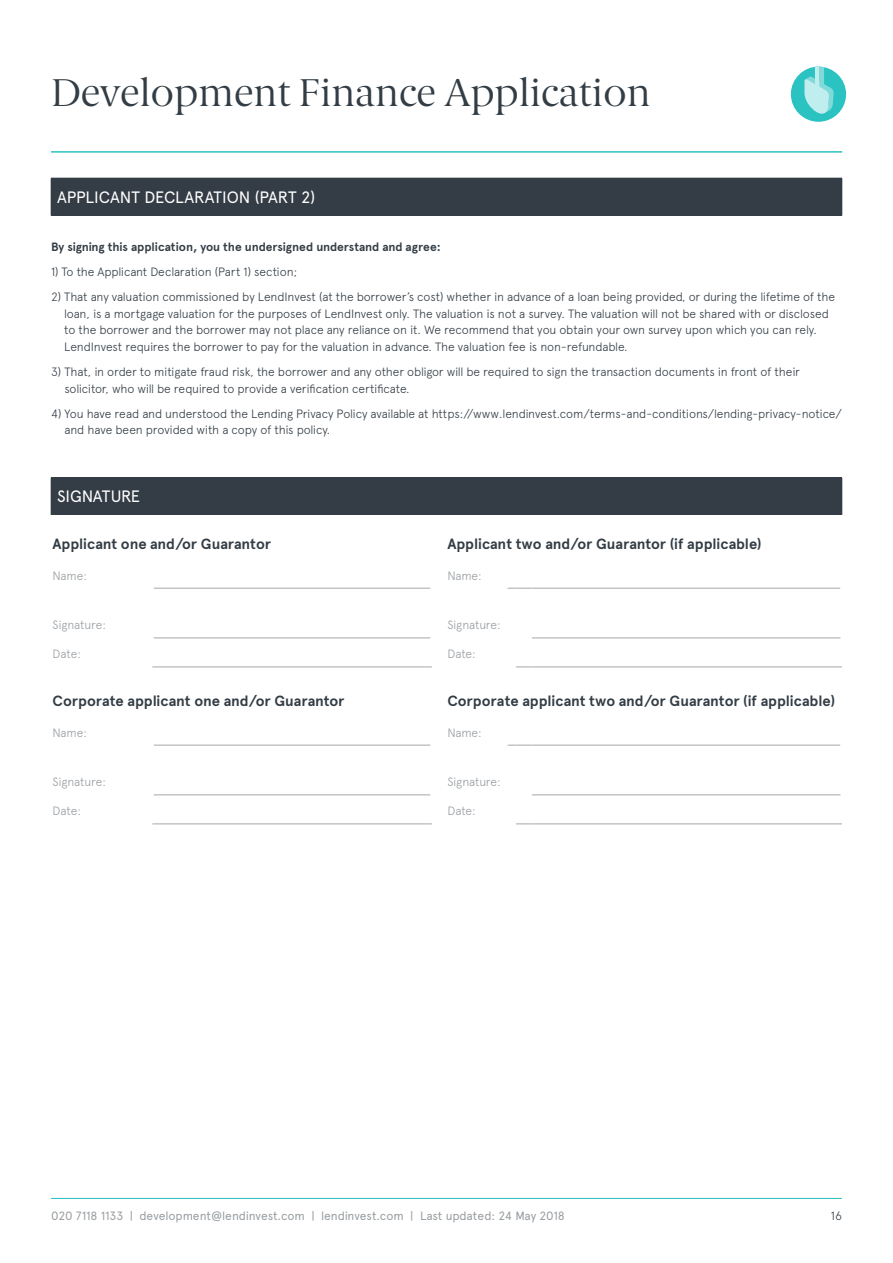
<style>
.page{position:relative;width:893px;height:1263px;background:#fff}
.page>*{position:absolute;margin:0;border:0;box-sizing:border-box;transform-origin:0 0}
.t1{font:38.85px "Berlingske Serif";color:#333d45}
.t2{font:16.5px "Apercu";letter-spacing:-.01em;color:#fff}
.t3{font:700 14.85px "Apercu";letter-spacing:-.005em;color:#333d45}
.t4{font:300 12px/16.5px "Apercu";letter-spacing:-.015em;color:#333d45}
.t5{font:300 12px "Apercu";letter-spacing:-.015em;color:#999ea2}
.t6{font:12px "Apercu";letter-spacing:-.01em;color:#999ea2}
.t7{font:700 12px "Apercu";letter-spacing:-.005em;color:#333d45}
</style>
<div class="page">
<hr style="left:51px;top:1198px;width:791px;height:1px;background:#2bc2c2">
<div style="left:51px;top:178px;width:791px;height:37px;background:#343d45"></div>
<div style="left:51px;top:478px;width:791px;height:37px;background:#343d45"></div>
<hr style="left:51px;top:477px;width:791px;height:1px;background:#343d45">
<svg style="left:507px;top:587px;width:26px;height:2px"></svg>
<hr style="left:533px;top:587px;width:307px;height:2px;background:#c2c5c7">
<svg style="left:516px;top:666px;width:17px;height:2px"></svg>
<hr style="left:533px;top:666px;width:309px;height:2px;background:#c2c5c7">
<hr style="left:154px;top:587px;width:276px;height:2px;background:#c2c5c7">
<hr style="left:154px;top:637px;width:276px;height:2px;background:#c2c5c7">
<hr style="left:152px;top:666px;width:280px;height:2px;background:#c2c5c7">
<hr style="left:532px;top:637px;width:308px;height:2px;background:#c2c5c7">
<svg style="left:154px;top:795px;width:686px;height:1px"></svg>
<svg style="left:507px;top:744px;width:26px;height:2px"></svg>
<hr style="left:533px;top:744px;width:307px;height:2px;background:#c2c5c7">
<hr style="left:430px;top:795px;width:2px;height:28px;background:#fff">
<svg style="left:516px;top:795px;width:17px;height:29px"></svg>
<hr style="left:533px;top:823px;width:309px;height:1px;background:#c2c5c7">
<hr style="left:154px;top:744px;width:276px;height:2px;background:#c2c5c7">
<hr style="left:154px;top:794px;width:276px;height:1px;background:#c2c5c7">
<hr style="left:152px;top:823px;width:280px;height:1px;background:#c2c5c7">
<hr style="left:532px;top:794px;width:308px;height:1px;background:#c2c5c7">
<hr style="left:51px;top:151px;width:791px;height:2px;background:#2bc2c2">
<div style="left:791px;top:67px;width:55px;height:55px;background:#2bc2c2;border-radius:50%"></div>
<svg style="left:804px;top:67px;width:30px;height:47px"></svg>
<h1 class="t1" style="left:51px;top:67px;width:601px">Development Finance Application</h1>
<h2 class="t2" style="left:57px;top:187px;width:260px">APPLICANT DECLARATION (PART 2)</h2>
<p class="t7" style="left:51px;top:240px;width:391px">By signing this application, you the undersigned understand and agree:</p>
<p class="t4" style="left:51px;top:263px;width:248px">1) To the Applicant Declaration (Part 1) section;</p>
<p class="t4" style="left:64px;top:288px;width:772px;text-indent:-13px">2) That any valuation commissioned by LendInvest (at the borrower’s cost) whether in advance of a loan being provided, or during the lifetime of the loan, is a mortgage valuation for the purposes of LendInvest only. The valuation is not a survey. The valuation will not be shared with or disclosed to the borrower and the borrower may not place any reliance on it. We recommend that you obtain your own survey upon which you can rely.<br>LendInvest requires the borrower to pay for the valuation in advance. The valuation fee is non-refundable.</p>
<p class="t4" style="left:64px;top:363px;width:737px;text-indent:-13px">3) That, in order to mitigate fraud risk, the borrower and any other obligor will be required to sign the transaction documents in front of their solicitor, who will be required to provide a verification certificate.</p>
<p class="t4" style="left:65px;top:405px;width:779px;text-indent:-14px">4) You have read and understood the Lending Privacy Policy available at https://www.lendinvest.com/terms-and-conditions/lending-privacy-notice/ and have been provided with a copy of this policy.</p>
<h2 class="t2" style="left:57px;top:486px;width:85px">SIGNATURE</h2>
<p class="t3" style="left:53px;top:535px;width:220px">Applicant one and/or Guarantor</p>
<p class="t3" style="left:447px;top:535px;width:316px">Applicant two and/or Guarantor (if applicable)</p>
<p class="t5" style="left:53px;top:568px;width:36px">Name:</p>
<p class="t5" style="left:447px;top:568px;width:36px">Name:</p>
<p class="t5" style="left:53px;top:618px;width:55px">Signature:</p>
<p class="t5" style="left:447px;top:618px;width:55px">Signature:</p>
<p class="t5" style="left:53px;top:647px;width:30px">Date:</p>
<p class="t5" style="left:447px;top:647px;width:30px">Date:</p>
<p class="t3" style="left:53px;top:692px;width:293px">Corporate applicant one and/or Guarantor</p>
<p class="t3" style="left:447px;top:692px;width:389px">Corporate applicant two and/or Guarantor (if applicable)</p>
<p class="t5" style="left:53px;top:725px;width:36px">Name:</p>
<p class="t5" style="left:447px;top:725px;width:36px">Name:</p>
<p class="t5" style="left:53px;top:775px;width:55px">Signature:</p>
<p class="t5" style="left:447px;top:775px;width:55px">Signature:</p>
<p class="t5" style="left:53px;top:804px;width:30px">Date:</p>
<p class="t5" style="left:447px;top:804px;width:30px">Date:</p>
<p class="t6" style="left:51px;top:1209px;width:515px">020 7118 1133 | development@lendinvest.com | lendinvest.com | Last updated: 24 May 2018</p>
<p class="t4" style="left:831px;top:1208px;width:12px">16</p>
</div>
